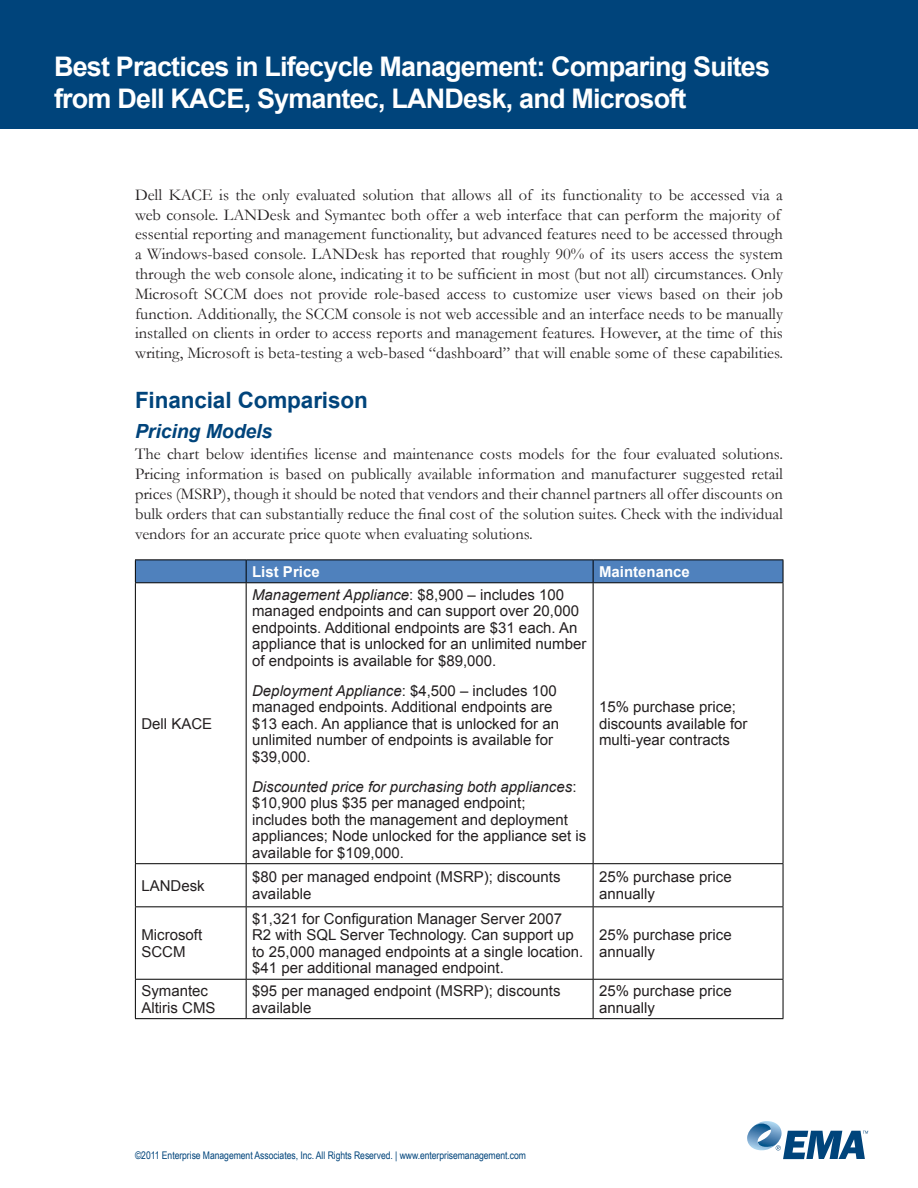
<style>
.page{position:relative;width:918px;height:1188px;background:#fff}
.page>*{position:absolute;margin:0;border:0;box-sizing:border-box;transform-origin:0 0}
.t1{font:700 27px/32.4px "Arial";letter-spacing:-.03em;color:#fff}
.Heading_1{font:700 22.5px "Arial";letter-spacing:-.005em;color:#00447b}
.Heading_2{font:italic 700 19.5px "Arial";letter-spacing:-.005em;color:#00447b}
.t2{font:16.5px/19.8px "Garamond";color:#231f20}
.table_text{font:15px/16.5px "Arial";color:#231f20}
.table_text-2{font:700 15px "Arial";color:#fff}
.t3{font:10.5px "Arial Narrow";letter-spacing:-.005em;color:#00447b}
.s1{font-style:italic}
</style>
<div class="page">
<div style="left:0;top:0;width:918px;height:128px;background:#00447b"></div>
<svg style="left:747px;top:1121px;width:121px;height:38px"></svg>
<hr style="left:135px;top:559px;width:111px;height:1px;background:#000">
<hr style="left:246px;top:559px;width:347px;height:1px;background:#000">
<hr style="left:593px;top:559px;width:190px;height:1px;background:#000">
<div style="left:135px;top:560px;width:649px;height:23px;background:#4f81bd"></div>
<hr style="left:135px;top:582px;width:111px;height:1px;background:#000">
<hr style="left:135px;top:583px;width:1px;height:280px;background:#000">
<hr style="left:246px;top:582px;width:347px;height:1px;background:#000">
<hr style="left:246px;top:583px;width:1px;height:280px;background:#000">
<hr style="left:593px;top:582px;width:190px;height:1px;background:#000">
<hr style="left:593px;top:583px;width:1px;height:280px;background:#000">
<hr style="left:783px;top:583px;width:1px;height:280px;background:#000">
<hr style="left:135px;top:863px;width:111px;height:1px;background:#000">
<hr style="left:135px;top:864px;width:1px;height:42px;background:#000">
<hr style="left:246px;top:863px;width:347px;height:1px;background:#000">
<hr style="left:246px;top:864px;width:1px;height:42px;background:#000">
<hr style="left:593px;top:863px;width:190px;height:1px;background:#000">
<hr style="left:593px;top:864px;width:1px;height:42px;background:#000">
<hr style="left:783px;top:864px;width:1px;height:42px;background:#000">
<hr style="left:135px;top:906px;width:111px;height:1px;background:#000">
<hr style="left:135px;top:907px;width:1px;height:72px;background:#000">
<hr style="left:246px;top:906px;width:347px;height:1px;background:#000">
<hr style="left:246px;top:907px;width:1px;height:72px;background:#000">
<hr style="left:593px;top:906px;width:190px;height:1px;background:#000">
<hr style="left:593px;top:907px;width:1px;height:72px;background:#000">
<hr style="left:783px;top:907px;width:1px;height:72px;background:#000">
<hr style="left:135px;top:979px;width:111px;height:1px;background:#000">
<hr style="left:135px;top:980px;width:1px;height:38px;background:#000">
<hr style="left:246px;top:979px;width:347px;height:1px;background:#000">
<hr style="left:246px;top:980px;width:1px;height:38px;background:#000">
<hr style="left:593px;top:979px;width:190px;height:1px;background:#000">
<hr style="left:593px;top:980px;width:1px;height:38px;background:#000">
<hr style="left:783px;top:980px;width:1px;height:38px;background:#000">
<hr style="left:135px;top:1018px;width:111px;height:1px;background:#000">
<hr style="left:246px;top:1018px;width:347px;height:1px;background:#000">
<hr style="left:593px;top:1018px;width:190px;height:1px;background:#000">
<h1 class="t1" style="left:54px;top:51px;width:718px">Best Practices in Lifecycle Management: Comparing Suites from Dell KACE, Symantec, LANDesk, and Microsoft</h1>
<p class="t2" style="left:135px;top:185px;width:650px">Dell KACE is the only evaluated solution that allows all of its functionality to be accessed via a web console. LANDesk and Symantec both offer a web interface that can perform the majority of essential reporting and management functionality, but advanced features need to be accessed through a Windows-based console. LANDesk has reported that roughly 90% of its users access the system through the web console alone, indicating it to be sufficient in most (but not all) circumstances. Only Microsoft SCCM does not provide role-based access to customize user views based on their job function. Additionally, the SCCM console is not web accessible and an interface needs to be manually installed on clients in order to access reports and management features. However, at the time of this writing, Microsoft is beta-testing a web-based “dashboard” that will enable some of these capabilities.</p>
<p class="Heading_1" style="left:135px;top:385px;width:234px">Financial Comparison</p>
<p class="Heading_2" style="left:135px;top:419px;width:139px">Pricing Models</p>
<p class="t2" style="left:135px;top:444px;width:650px;text-align:justify">The chart below identifies license and maintenance costs models for the four evaluated solutions.<br>Pricing information is based on publically available information and manufacturer suggested retail prices (MSRP), though it should be noted that vendors and their channel partners all offer discounts on bulk orders that can substantially reduce the final cost of the solution suites. Check with the individual vendors for an accurate price quote when evaluating solutions.</p>
<p class="table_text-2" style="left:252px;top:562px;width:69px">List Price</p>
<p class="table_text-2" style="left:599px;top:562px;width:92px">Maintenance</p>
<p class="table_text" style="left:141px;top:715px;width:72px">Dell KACE</p>
<p class="table_text" style="left:252px;top:586px;width:336px"><span class="s1">Management Appliance</span>: $8,900 – includes 100 managed endpoints and can support over 20,000 endpoints. Additional endpoints are $31 each. An appliance that is unlocked for an unlimited number of endpoints is available for $89,000.</p>
<p class="table_text" style="left:252px;top:682px;width:308px"><span class="s1">Deployment Appliance</span>: $4,500 – includes 100 managed endpoints. Additional endpoints are $13 each. An appliance that is unlocked for an unlimited number of endpoints is available for $39,000.</p>
<p class="table_text" style="left:252px;top:778px;width:336px"><span class="s1">Discounted price for purchasing both appliances</span>: $10,900 plus $35 per managed endpoint;<br>includes both the management and deployment appliances; Node unlocked for the appliance set is available for $109,000.</p>
<p class="table_text" style="left:599px;top:699px;width:150px">15% purchase price; discounts available for multi-year contracts</p>
<p class="table_text" style="left:141px;top:877px;width:65px">LANDesk</p>
<p class="table_text" style="left:252px;top:869px;width:310px">$80 per managed endpoint (MSRP); discounts available</p>
<p class="table_text" style="left:599px;top:869px;width:134px">25% purchase price annually</p>
<p class="table_text" style="left:141px;top:927px;width:62px">Microsoft<br>SCCM</p>
<p class="table_text" style="left:252px;top:910px;width:333px">$1,321 for Configuration Manager Server 2007<br>R2 with SQL Server Technology. Can support up to 25,000 managed endpoints at a single location. $41 per additional managed endpoint.</p>
<p class="table_text" style="left:599px;top:927px;width:134px">25% purchase price annually</p>
<p class="table_text" style="left:141px;top:983px;width:76px">Symantec<br>Altiris CMS</p>
<p class="table_text" style="left:252px;top:983px;width:310px">$95 per managed endpoint (MSRP); discounts available</p>
<p class="table_text" style="left:599px;top:983px;width:134px">25% purchase price annually</p>
<p class="t3" style="left:135px;top:1147px;width:393px">©2011 Enterprise Management Associates, Inc. All Rights Reserved. | www.enterprisemanagement.com</p>
</div>
